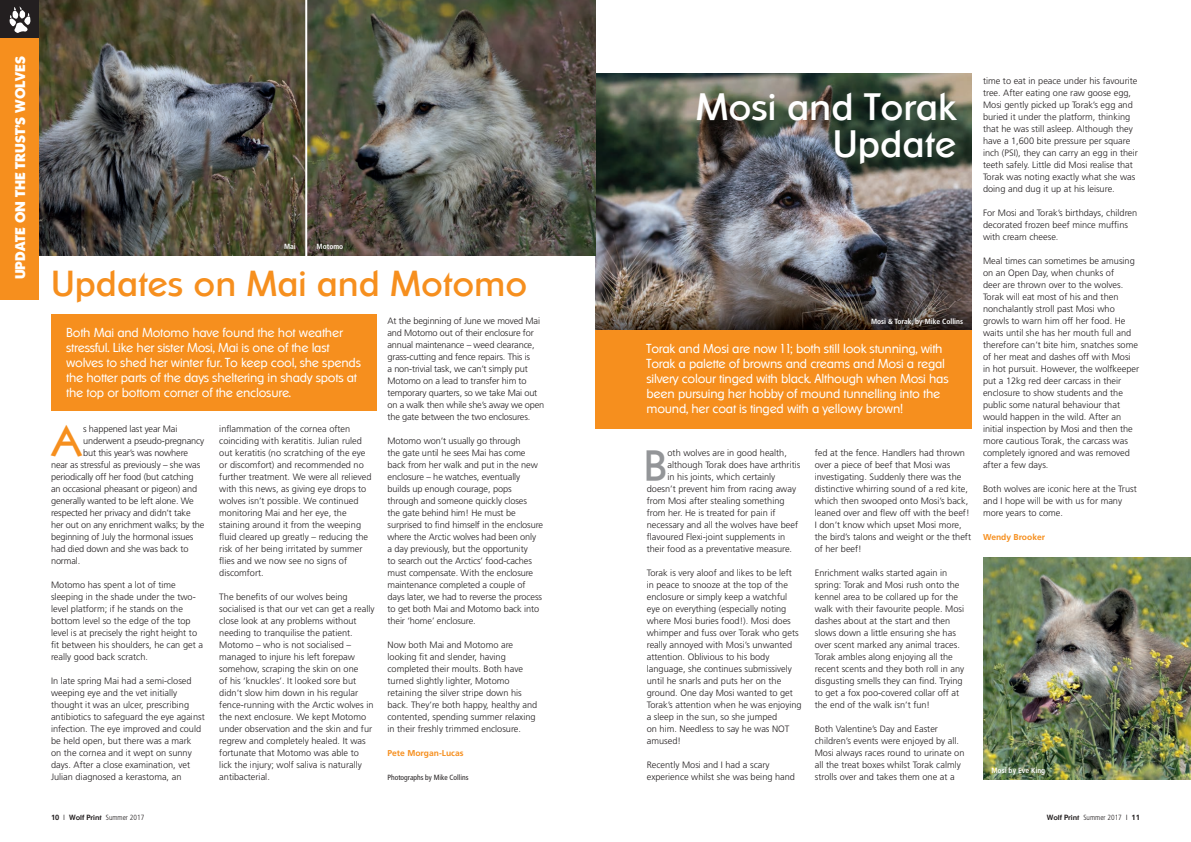
<style>
.page{position:relative;width:1191px;height:842px;background:#fff}
.page>*{position:absolute;margin:0;border:0;box-sizing:border-box;transform-origin:0 0}
.t1{font:44.1px "Kabob";color:#939598}
.t2{font:44.1px "Kabob";color:#f68f1e}
.t3{font:38px/37px "Sharnay";color:#fff;text-align:right}
.t4{font:36px "Sharnay";color:#f68f1e}
.t5{font:800 14px "Sharnay";color:#fff}
.t6{font:300 13px/15px "Sharnay";letter-spacing:-.02em;color:#fff}
.t7{font:300 9.2px/12px "Frutiger";color:#231f20}
.t8{font:300 9.2px/12px "Frutiger";letter-spacing:-.02em;color:#231f20}
.t9{font:700 8.5px "Frutiger";color:#f68f1e}
.t10{font:700 condensed 7.5px "Frutiger";color:#fff}
.t11{font:300 condensed 7.5px "Frutiger";color:#231f20}
.t12{font:condensed 7.5px "Frutiger";color:#231f20}
.s1{font-weight:700;font-stretch:normal}
.s2{font-family:"Sharnay";font-weight:400;font-stretch:normal}
.s3{font-family:"Sharnay";font-weight:700;font-stretch:normal}
</style>
<div class="page">
<img style="left:595px;top:74px;width:376px;height:256px">
<div style="left:595px;top:330px;width:376px;height:99px;background:#f68f1e"></div>
<img style="left:983px;top:557px;width:208px;height:222px">
<img style="left:38px;top:0;width:557px;height:256px">
<div style="left:51px;top:315px;width:325px;height:96px;background:#f68f1e"></div>
<div style="left:0;top:0;width:38px;height:38px;background:#231f20"></div>
<svg style="left:10px;top:6px;width:20px;height:27px"></svg>
<div style="left:0;top:38px;width:38px;height:262px;background:#f68f1e"></div>
<hr style="left:305px;top:0;width:2px;height:259px;background:#fff">
<p class="t5" style="left:12px;top:279px;width:225px;rotate:-90deg">UPDATE ON THE TRUST’S WOLVES</p>
<p class="t10" style="left:284px;top:242px;width:13px">Mai</p>
<p class="t10" style="left:317px;top:242px;width:28px">Motomo</p>
<p class="t4" style="left:51px;top:264px;width:478px">Updates on Mai and Motomo</p>
<p class="t6" style="left:66px;top:325px;width:296px">Both Mai and Motomo have found the hot weather stressful. Like her sister Mosi, Mai is one of the last wolves to shed her winter fur. To keep cool, she spends the hotter parts of the days sheltering in shady spots at the top or bottom corner of the enclosure.</p>
<p class="t2" style="left:51px;top:416px;width:32px">A</p>
<p class="t7" style="left:83px;top:423px;width:96px">s happened last year Mai</p>
<p class="t8" style="left:387px;top:315px;width:158px">At the beginning of June we moved Mai and Motomo out of their enclosure for annual maintenance – weed clearance, grass-cutting and fence repairs. This is<br>a non-trivial task, we can’t simply put Motomo on a lead to transfer him to temporary quarters, so we take Mai out on a walk then while she’s away we open the gate between the two enclosures.</p>
<p class="t7" style="left:387px;top:435px;width:157px">Motomo won’t usually go through<br>the gate until he sees Mai has come back from her walk and put in the new enclosure – he watches, eventually builds up enough courage, pops through and someone quickly closes<br>the gate behind him! He must be surprised to find himself in the enclosure where the Arctic wolves had been only<br>a day previously, but the opportunity<br>to search out the Arctics’ food-caches must compensate. With the enclosure maintenance completed a couple of days later, we had to reverse the process to get both Mai and Motomo back into their ‘home’ enclosure.</p>
<p class="t7" style="left:387px;top:639px;width:151px">Now both Mai and Motomo are looking fit and slender, having completed their moults. Both have turned slightly lighter, Motomo retaining the silver stripe down his back. They’re both happy, healthy and contented, spending summer relaxing in their freshly trimmed enclosure.</p>
<p class="t9" style="left:387px;top:748px;width:78px">Pete Morgan-Lucas</p>
<p class="t12" style="left:387px;top:773px;width:82px">Photographs by Mike Collins</p>
<p class="t7" style="left:219px;top:423px;width:154px">inflammation of the cornea often coinciding with keratitis. Julian ruled out keratitis (no scratching of the eye or discomfort) and recommended no further treatment. We were all relieved with this news, as giving eye drops to wolves isn’t possible. We continued monitoring Mai and her eye, the staining around it from the weeping fluid cleared up greatly – reducing the risk of her being irritated by summer flies and we now see no signs of discomfort.</p>
<p class="t7" style="left:219px;top:591px;width:157px">The benefits of our wolves being socialised is that our vet can get a really close look at any problems without needing to tranquilise the patient.<br>Motomo – who is not socialised – managed to injure his left forepaw somehow, scraping the skin on one<br>of his ‘knuckles’. It looked sore but didn’t slow him down in his regular fence-running with the Arctic wolves in the next enclosure. We kept Motomo under observation and the skin and fur regrew and completely healed. It was fortunate that Motomo was able to<br>lick the injury; wolf saliva is naturally antibacterial.</p>
<p class="t7" style="left:83px;top:435px;width:123px">underwent a pseudo-pregnancy</p>
<p class="t7" style="left:83px;top:447px;width:106px">but this year’s was nowhere</p>
<p class="t7" style="left:51px;top:459px;width:151px">near as stressful as previously – she was</p>
<p class="t7" style="left:51px;top:471px;width:144px">periodically off her food (but catching</p>
<p class="t7" style="left:51px;top:483px;width:148px">an occasional pheasant or pigeon) and</p>
<p class="t7" style="left:51px;top:495px;width:144px">generally wanted to be left alone. We</p>
<p class="t7" style="left:51px;top:507px;width:141px">respected her privacy and didn’t take</p>
<p class="t7" style="left:51px;top:519px;width:155px">her out on any enrichment walks; by the</p>
<p class="t7" style="left:51px;top:531px;width:144px">beginning of July the hormonal issues</p>
<p class="t7" style="left:51px;top:543px;width:139px">had died down and she was back to</p>
<p class="t7" style="left:51px;top:555px;width:31px">normal.</p>
<p class="t7" style="left:51px;top:579px;width:153px">Motomo has spent a lot of time sleeping in the shade under the two&shy;level platform; if he stands on the bottom level so the edge of the top level is at precisely the right height to fit between his shoulders, he can get a really good back scratch.</p>
<p class="t7" style="left:51px;top:675px;width:155px">In late spring Mai had a semi-closed weeping eye and the vet initially thought it was an ulcer, prescribing antibiotics to safeguard the eye against infection. The eye improved and could be held open, but there was a mark<br>on the cornea and it wept on sunny days. After a close examination, vet Julian diagnosed a kerastoma, an</p>
<p class="t11" style="left:51px;top:814px;width:95px"><span class="s1">10</span> <span class="s2">|</span> <span class="s3">Wolf Print</span> Summer 2017</p>
<p class="t3" style="left:696px;top:88px;width:262px">Mosi and Torak<br>Update</p>
<p class="t10" style="left:871px;top:317px;width:94px">Mosi &amp; Torak, by Mike Collins</p>
<p class="t6" style="left:646px;top:341px;width:304px">Torak and Mosi are now 11; both still look stunning, with Torak a palette of browns and creams and Mosi a regal silvery colour tinged with black. Although when Mosi has been pursuing her hobby of mound tunnelling into the mound, her coat is tinged with a yellowy brown!</p>
<p class="t1" style="left:643px;top:440px;width:26px">B</p>
<p class="t7" style="left:667px;top:447px;width:121px">oth wolves are in good health,</p>
<p class="t7" style="left:667px;top:459px;width:134px">although Torak does have arthritis</p>
<p class="t7" style="left:667px;top:471px;width:109px">in his joints, which certainly</p>
<p class="t7" style="left:647px;top:483px;width:151px">doesn’t prevent him from racing away</p>
<p class="t7" style="left:647px;top:495px;width:139px">from Mosi after stealing something</p>
<p class="t7" style="left:647px;top:507px;width:130px">from her. He is treated for pain if</p>
<p class="t7" style="left:647px;top:519px;width:153px">necessary and all the wolves have beef</p>
<p class="t7" style="left:647px;top:531px;width:140px">flavoured Flexi-joint supplements in</p>
<p class="t7" style="left:647px;top:543px;width:147px">their food as a preventative measure.</p>
<p class="t7" style="left:647px;top:567px;width:156px">Torak is very aloof and likes to be left<br>in peace to snooze at the top of the enclosure or simply keep a watchful eye on everything (especially noting where Mosi buries food!). Mosi does whimper and fuss over Torak who gets really annoyed with Mosi’s unwanted attention. Oblivious to his body language, she continues submissively until he snarls and puts her on the ground. One day Mosi wanted to get Torak’s attention when he was enjoying a sleep in the sun, so she jumped<br>on him. Needless to say he was NOT amused!</p>
<p class="t7" style="left:647px;top:759px;width:150px">Recently Mosi and I had a scary experience whilst she was being hand</p>
<p class="t7" style="left:814px;top:447px;width:158px">fed at the fence. Handlers had thrown over a piece of beef that Mosi was investigating. Suddenly there was the distinctive whirring sound of a red kite, which then swooped onto Mosi’s back, leaned over and flew off with the beef!<br>I don’t know which upset Mosi more, the bird’s talons and weight or the theft of her beef!</p>
<p class="t7" style="left:814px;top:567px;width:151px">Enrichment walks started again in spring: Torak and Mosi rush onto the kennel area to be collared up for the walk with their favourite people. Mosi dashes about at the start and then slows down a little ensuring she has over scent marked any animal traces.<br>Torak ambles along enjoying all the recent scents and they both roll in any disgusting smells they can find. Trying to get a fox poo-covered collar off at the end of the walk isn’t fun!</p>
<p class="t7" style="left:814px;top:723px;width:151px">Both Valentine’s Day and Easter children’s events were enjoyed by all.<br>Mosi always races round to urinate on all the treat boxes whilst Torak calmly strolls over and takes them one at a</p>
<p class="t7" style="left:983px;top:75px;width:156px">time to eat in peace under his favourite tree. After eating one raw goose egg, Mosi gently picked up Torak’s egg and buried it under the platform, thinking that he was still asleep. Although they have a 1,600 bite pressure per square inch (PSI), they can carry an egg in their teeth safely. Little did Mosi realise that Torak was noting exactly what she was doing and dug it up at his leisure.</p>
<p class="t7" style="left:983px;top:207px;width:156px">For Mosi and Torak’s birthdays, children decorated frozen beef mince muffins with cream cheese.</p>
<p class="t7" style="left:983px;top:255px;width:158px">Meal times can sometimes be amusing on an Open Day, when chunks of<br>deer are thrown over to the wolves.<br>Torak will eat most of his and then nonchalantly stroll past Mosi who growls to warn him off her food. He waits until she has her mouth full and therefore can’t bite him, snatches some of her meat and dashes off with Mosi in hot pursuit. However, the wolfkeeper put a 12kg red deer carcass in their enclosure to show students and the public some natural behaviour that would happen in the wild. After an initial inspection by Mosi and then the more cautious Torak, the carcass was completely ignored and was removed after a few days.</p>
<p class="t7" style="left:983px;top:483px;width:155px">Both wolves are iconic here at the Trust and I hope will be with us for many more years to come.</p>
<p class="t9" style="left:983px;top:532px;width:64px">Wendy Brooker</p>
<p class="t10" style="left:991px;top:766px;width:55px">Mosi by Eve King</p>
<p class="t11" style="left:1046px;top:814px;width:95px"><span class="s3">Wolf Print</span> Summer 2017 <span class="s2">|</span> <span class="s1">11</span></p>
</div>
